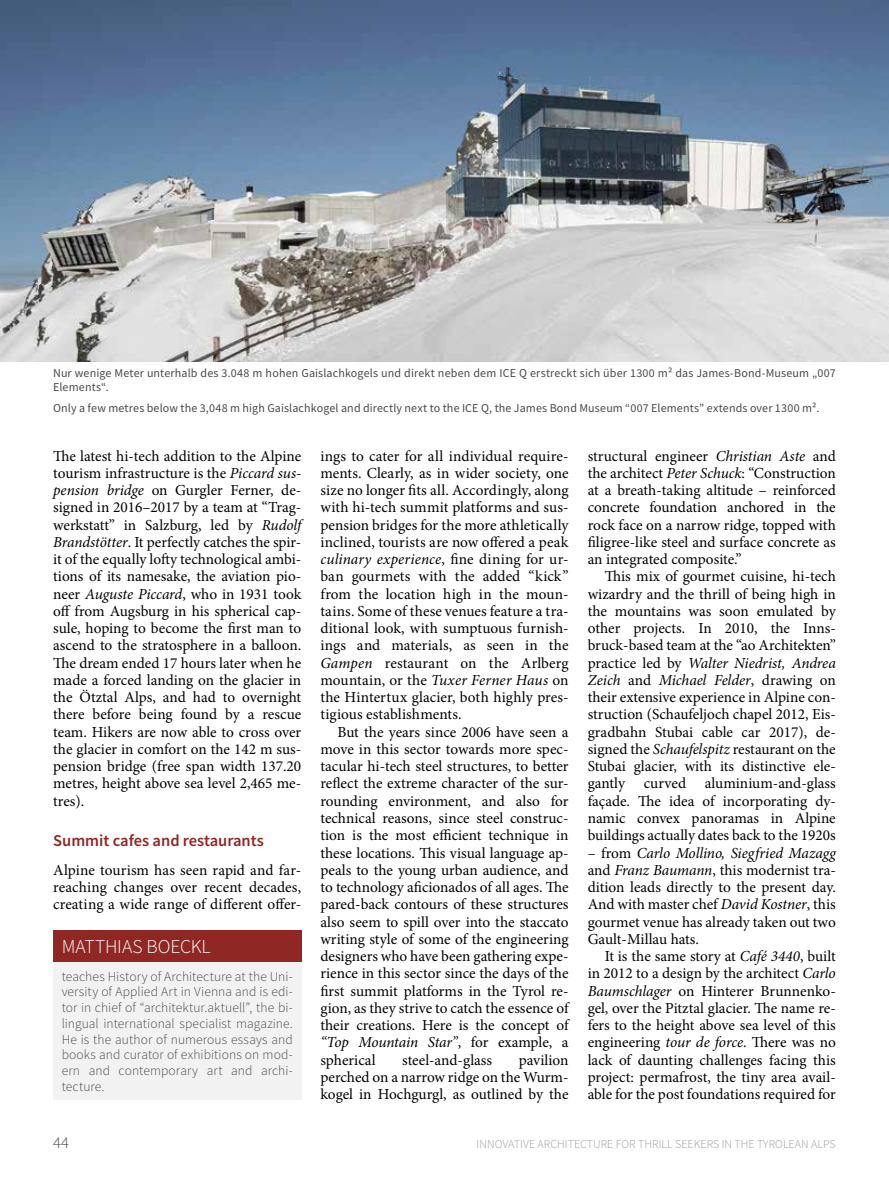
<style>
.page{position:relative;width:889px;height:1204px;background:#fff}
.page>*{position:absolute;margin:0;border:0;box-sizing:border-box;transform-origin:0 0}
.t1{font:300 19.5px "Source Sans Pro";letter-spacing:-.005em;color:#fff}
.t2{font:600 16.5px "Source Sans Pro";color:#8f2724}
.t3{font:300 16.5px "Source Sans Pro";color:#494948}
.t4{font:15.3px/17.2px "Minion Pro";color:#000;text-align:justify}
.t5{font:300 13.5px/15.8px "Source Sans Pro";letter-spacing:.005em;color:#494948;text-align:justify}
.t6{font:12px/14.2px "Source Sans Pro";letter-spacing:.01em;color:#494948}
.t7{font:300 12px "Source Sans Pro";color:#9c9d9d}
.s1{font-style:italic}
</style>
<div class="page">
<img style="left:0;top:0;width:889px;height:361px">
<div style="left:53px;top:961px;width:248px;height:138px;background:#f2f2f2"></div>
<div style="left:53px;top:930px;width:248px;height:31px;background:#8f2724"></div>
<p class="t6" style="left:53px;top:366px;width:784px">Nur wenige Meter unterhalb des 3.048 m hohen Gaislachkogels und direkt neben dem ICE Q erstreckt sich über 1300 m² das James-Bond-Museum „007<br>Elements“.</p>
<p class="t6" style="left:53px;top:400px;width:767px">Only a few metres below the 3,048 m high Gaislachkogel and directly next to the ICE Q, the James Bond Museum “007 Elements” extends over 1300 m².</p>
<p class="t4" style="left:53px;top:447px;width:250px">The latest hi-tech addition to the Alpine tourism infrastructure is the <span class="s1">Piccard sus&shy;pension bridge</span> on Gurgler Ferner, de&shy;signed in 2016–2017 by a team at “Trag&shy;werkstatt” in Salzburg, led by <span class="s1">Rudolf Brandstötter</span>. It perfectly catches the spir&shy;it of the equally lofty technological ambi&shy;tions of its namesake, the aviation pio&shy;neer <span class="s1">Auguste Piccard</span>, who in 1931 took off from Augsburg in his spherical cap&shy;sule, hoping to become the first man to ascend to the stratosphere in a balloon.<br>The dream ended 17 hours later when he made a forced landing on the glacier in the Ötztal Alps, and had to overnight there before being found by a rescue team. Hikers are now able to cross over the glacier in comfort on the 142 m sus&shy;pension bridge (free span width 137.20 metres, height above sea level 2,465 me&shy;tres).</p>
<p class="t2" style="left:53px;top:829px;width:212px">Summit cafes and restaurants</p>
<p class="t4" style="left:53px;top:861px;width:250px">Alpine tourism has seen rapid and far&shy;reaching changes over recent decades, creating a wide range of different offer-</p>
<p class="t1" style="left:62px;top:934px;width:151px">MATTHIAS BOECKL</p>
<p class="t5" style="left:62px;top:968px;width:233px">teaches History of Architecture at the Uni&shy;versity of Applied Art in Vienna and is edi&shy;tor in chief of “architektur.aktuell”, the bi&shy;lingual international specialist magazine.<br>He is the author of numerous essays and books and curator of exhibitions on mod&shy;ern and contemporary art and archi&shy;tecture.</p>
<p class="t4" style="left:320px;top:447px;width:250px">ings to cater for all individual require&shy;ments. Clearly, as in wider society, one size no longer fits all. Accordingly, along with hi-tech summit platforms and sus&shy;pension bridges for the more athletically inclined, tourists are now offered a peak <span class="s1">culinary experience</span>, fine dining for ur&shy;ban gourmets with the added “kick” from the location high in the moun&shy;tains. Some of these venues feature a tra&shy;ditional look, with sumptuous furnish&shy;ings and materials, as seen in the <span class="s1">Gampen</span> restaurant on the Arlberg mountain, or the <span class="s1">Tuxer Ferner Haus</span> on the Hintertux glacier, both highly pres&shy;tigious establishments.</p>
<p class="t4" style="left:320px;top:723px;width:250px;text-indent:17px">But the years since 2006 have seen a move in this sector towards more spec&shy;tacular hi-tech steel structures, to better reflect the extreme character of the sur&shy;rounding environment, and also for technical reasons, since steel construc&shy;tion is the most efficient technique in these locations. This visual language ap&shy;peals to the young urban audience, and to technology aficionados of all ages. The pared-back contours of these structures also seem to spill over into the staccato writing style of some of the engineering designers who have been gathering expe&shy;rience in this sector since the days of the first summit platforms in the Tyrol re&shy;gion, as they strive to catch the essence of their creations. Here is the concept of <span class="s1">“Top Mountain Star”</span>, for example, a spherical</p>
<p class="t4" style="left:320px;top:1051px;width:250px;text-indent:198px">pavilion perched on a narrow ridge on the Wurm&shy;kogel in Hochgurgl, as outlined by the</p>
<p class="t4" style="left:402px;top:1051px;width:91px">steel-and-glass</p>
<p class="t4" style="left:587px;top:447px;width:250px">structural engineer <span class="s1">Christian Aste</span> and the architect <span class="s1">Peter Schuck</span>: “Construction at a breath-taking altitude – reinforced concrete foundation anchored in the rock face on a narrow ridge, topped with filigree-like steel and surface concrete as an integrated composite.”</p>
<p class="t4" style="left:587px;top:568px;width:250px;text-indent:17px">This mix of gourmet cuisine, hi-tech wizardry and the thrill of being high in the mountains was soon emulated by other projects. In 2010, the Inns&shy;bruck-based team at the “ao Architekten” practice led by <span class="s1">Walter Niedrist, Andrea Zeich</span> and <span class="s1">Michael Felder</span>, drawing on their extensive experience in Alpine con&shy;struction (Schaufeljoch chapel 2012, Eis&shy;gradbahn Stubai cable car 2017), de&shy;signed the <span class="s1">Schaufelspitz</span> restaurant on the Stubai glacier, with its distinctive ele&shy;gantly curved aluminium-and-glass façade. The idea of incorporating dy&shy;namic convex panoramas in Alpine buildings actually dates back to the 1920s</p>
<p class="t4" style="left:587px;top:844px;width:250px">– from <span class="s1">Carlo Mollino, Siegfried Mazagg </span>and <span class="s1">Franz Baumann</span>, this modernist tra&shy;dition leads directly to the present day.<br>And with master chef <span class="s1">David Kostner</span>, this gourmet venue has already taken out two Gault-Millau hats.</p>
<p class="t4" style="left:587px;top:947px;width:250px;text-indent:17px">It is the same story at <span class="s1">Café 3440</span>, built in 2012 to a design by the architect <span class="s1">Carlo Baumschlager</span> on Hinterer Brunnenko&shy;gel, over the Pitztal glacier. The name re&shy;fers to the height above sea level of this engineering <span class="s1">tour de force</span>. There was no lack of daunting challenges facing this project: permafrost, the tiny area avail&shy;able for the post foundations required for</p>
<p class="t3" style="left:53px;top:1132px;width:17px">44</p>
<p class="t7" style="left:476px;top:1136px;width:361px">INNOVATIVE ARCHITECTURE FOR THRILL SEEKERS IN THE TYROLEAN ALPS</p>
</div>
